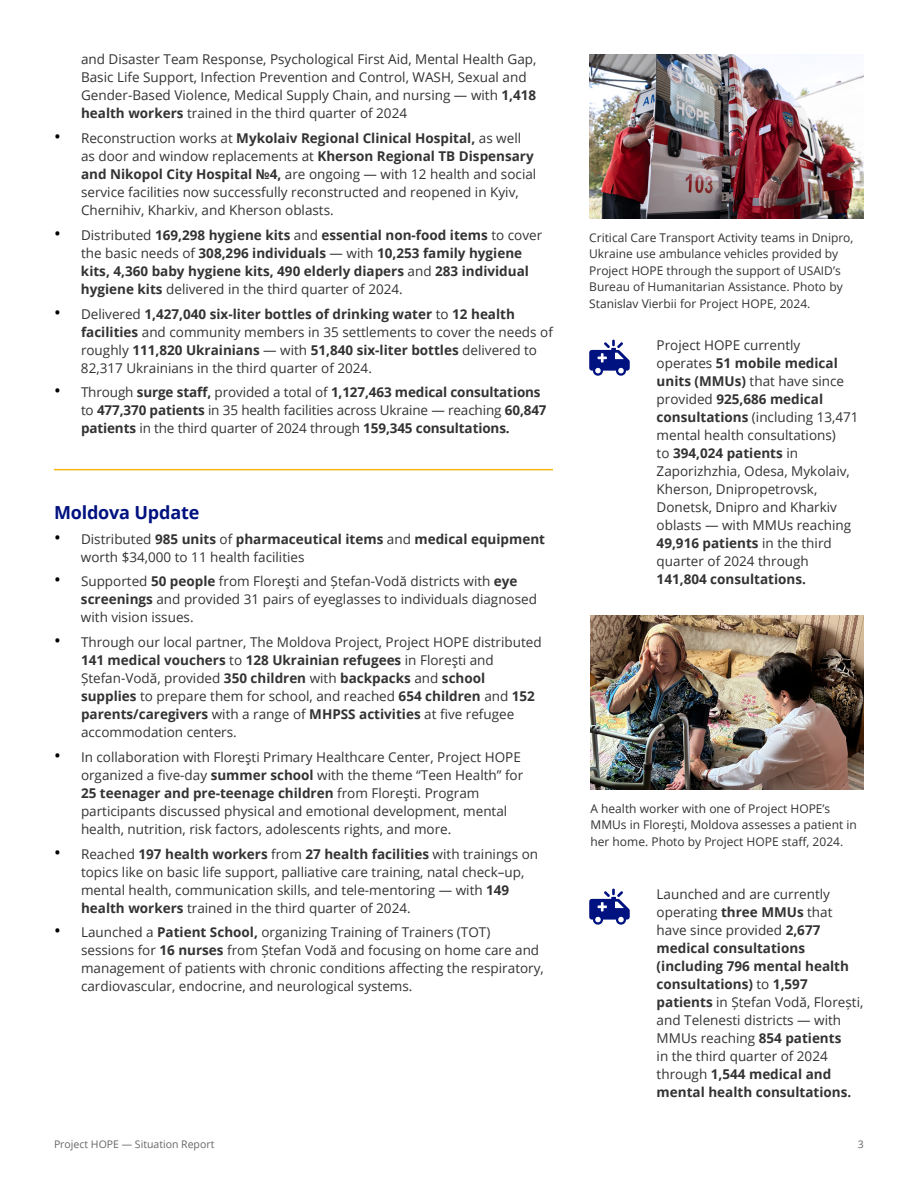
<style>
.page{position:relative;width:918px;height:1188px;background:#fff}
.page>*{position:absolute;margin:0;border:0;box-sizing:border-box;transform-origin:0 0}
.t1{font:700 18px "Open Sans";letter-spacing:-.01em;color:#001280}
.t2{font:13.5px/18px "Open Sans";color:#333}
.t3{font:700 13.5px/18px "Open Sans";color:#333}
.t4{font:12px/16.5px "Open Sans";color:#333}
.t5{font:10.5px "Open Sans";color:#666}
.s1{font-weight:700}
.s2{font-size:18px;color:#000}
.s3{font-weight:400;font-size:18px;color:#000}
.s4{font-weight:400}
</style>
<div class="page">
<img style="left:591px;top:616px;width:273px;height:174px">
<img style="left:589px;top:54px;width:275px;height:164px">
<hr style="left:54px;top:469px;width:499px;height:1px;background:#f6b80f">
<svg style="left:589px;top:340px;width:41px;height:36px"></svg>
<svg style="left:589px;top:889px;width:41px;height:36px"></svg>
<p class="t2" style="left:81px;top:50px;width:457px">and Disaster Team Response, Psychological First Aid, Mental Health Gap, Basic Life Support, Infection Prevention and Control, WASH, Sexual and Gender-Based Violence, Medical Supply Chain, and nursing — with <span class="s1">1,418 health workers</span> trained in the third quarter of 2024</p>
<p class="t2" style="left:81px;top:129px;width:457px;text-indent:-27px"><span class="s2">•</span> Reconstruction works at <span class="s1">Mykolaiv Regional Clinical Hospital,</span> as well as door and window replacements at <span class="s1">Kherson Regional TB Dispensary and Nikopol City Hospital №4,</span> are ongoing — with 12 health and social service facilities now successfully reconstructed and reopened in Kyiv, Chernihiv, Kharkiv, and Kherson oblasts.</p>
<p class="t3" style="left:81px;top:226px;width:463px;text-indent:-27px"><span class="s3">•</span> <span class="s4">Distributed</span> 169,298 hygiene kits <span class="s4">and</span> essential non-food items <span class="s4">to cover the basic needs of</span> 308,296 individuals <span class="s4">— with</span> 10,253 family hygiene kits, 4,360 baby hygiene kits, 490 elderly diapers <span class="s4">and</span> 283 individual hygiene kits <span class="s4">delivered in the third quarter of 2024.</span></p>
<p class="t2" style="left:81px;top:304px;width:473px;text-indent:-27px"><span class="s2">•</span> Delivered <span class="s1">1,427,040 six-liter bottles of drinking water</span> to <span class="s1">12 health facilities</span> and community members in 35 settlements to cover the needs of roughly <span class="s1">111,820 Ukrainians</span> — with <span class="s1">51,840 six-liter bottles</span> delivered to 82,317 Ukrainians in the third quarter of 2024.</p>
<p class="t2" style="left:81px;top:383px;width:467px;text-indent:-27px"><span class="s2">•</span> Through <span class="s1">surge staff,</span> provided a total of <span class="s1">1,127,463 medical consultations </span>to <span class="s1">477,370 patients</span> in 35 health facilities across Ukraine — reaching <span class="s1">60,847 patients</span> in the third quarter of 2024 through <span class="s1">159,345 consultations.</span></p>
<h1 class="t1" style="left:54px;top:500px;width:147px">Moldova Update</h1>
<p class="t2" style="left:81px;top:529px;width:466px;text-indent:-27px"><span class="s2">•</span> Distributed <span class="s1">985 units</span> of <span class="s1">pharmaceutical items</span> and <span class="s1">medical equipment </span>worth $34,000 to 11 health facilities</p>
<p class="t2" style="left:81px;top:572px;width:458px;text-indent:-27px"><span class="s2">•</span> Supported <span class="s1">50 people</span> from Floreşti and Ștefan-Vodă districts with <span class="s1">eye screenings</span> and provided 31 pairs of eyeglasses to individuals diagnosed with vision issues.</p>
<p class="t2" style="left:81px;top:633px;width:462px;text-indent:-27px"><span class="s2">•</span> Through our local partner, The Moldova Project, Project HOPE distributed <span class="s1">141 medical vouchers</span> to <span class="s1">128 Ukrainian refugees</span> in Floreşti and Ștefan-Vodă, provided <span class="s1">350 children</span> with <span class="s1">backpacks</span> and <span class="s1">school supplies</span> to prepare them for school, and reached <span class="s1">654 children</span> and <span class="s1">152 parents/caregivers</span> with a range of <span class="s1">MHPSS activities</span> at five refugee accommodation centers.</p>
<p class="t2" style="left:81px;top:748px;width:444px;text-indent:-27px"><span class="s2">•</span> In collaboration with Floreşti Primary Healthcare Center, Project HOPE organized a five-day <span class="s1">summer school</span> with the theme “Teen Health” for <span class="s1">25 teenager and pre-teenage children</span> from Floreşti. Program participants discussed physical and emotional development, mental health, nutrition, risk factors, adolescents rights, and more.</p>
<p class="t2" style="left:81px;top:844px;width:459px;text-indent:-27px"><span class="s2">•</span> Reached <span class="s1">197 health workers</span> from <span class="s1">27 health facilities</span> with trainings on topics like on basic life support, palliative care training, natal check–up, mental health, communication skills, and tele-mentoring — with <span class="s1">149 health workers</span> trained in the third quarter of 2024.</p>
<p class="t2" style="left:81px;top:923px;width:464px;text-indent:-27px"><span class="s2">•</span> Launched a <span class="s1">Patient School,</span> organizing Training of Trainers (TOT) sessions for <span class="s1">16 nurses</span> from Ștefan Vodă and focusing on home care and management of patients with chronic conditions affecting the respiratory, cardiovascular, endocrine, and neurological systems.</p>
<p class="t4" style="left:589px;top:229px;width:266px">Critical Care Transport Activity teams in Dnipro, Ukraine use ambulance vehicles provided by Project HOPE through the support of USAID’s Bureau of Humanitarian Assistance. Photo by Stanislav Vierbii for Project HOPE, 2024.</p>
<p class="t2" style="left:657px;top:336px;width:203px">Project HOPE currently operates <span class="s1">51 mobile medical units (MMUs)</span> that have since provided <span class="s1">925,686 medical consultations</span> (including 13,471 mental health consultations)<br>to <span class="s1">394,024 patients</span> in<br>Zaporizhzhia, Odesa, Mykolaiv,<br>Kherson, Dnipropetrovsk,<br>Donetsk, Dnipro and Kharkiv oblasts — with MMUs reaching<br><span class="s1">49,916 patients</span> in the third quarter of 2024 through</p>
<p class="t3" style="left:657px;top:570px;width:151px">141,804 consultations.</p>
<p class="t4" style="left:591px;top:800px;width:268px">A health worker with one of Project HOPE’s<br>MMUs in Floreşti, Moldova assesses a patient in her home. Photo by Project HOPE staff, 2024.</p>
<p class="t2" style="left:657px;top:885px;width:208px">Launched and are currently operating <span class="s1">three MMUs</span> that have since provided <span class="s1">2,677 medical consultations (including 796 mental health consultations)</span> to <span class="s1">1,597 patients</span> in Ștefan Vodă, Florești, and Telenesti districts — with<br>MMUs reaching <span class="s1">854 patients<br></span>in the third quarter of 2024 through <span class="s1">1,544 medical and mental health consultations.</span></p>
<p class="t5" style="left:54px;top:1137px;width:162px">Project HOPE — Situation Report</p>
<p class="t5" style="left:858px;top:1137px;width:8px">3</p>
</div>
